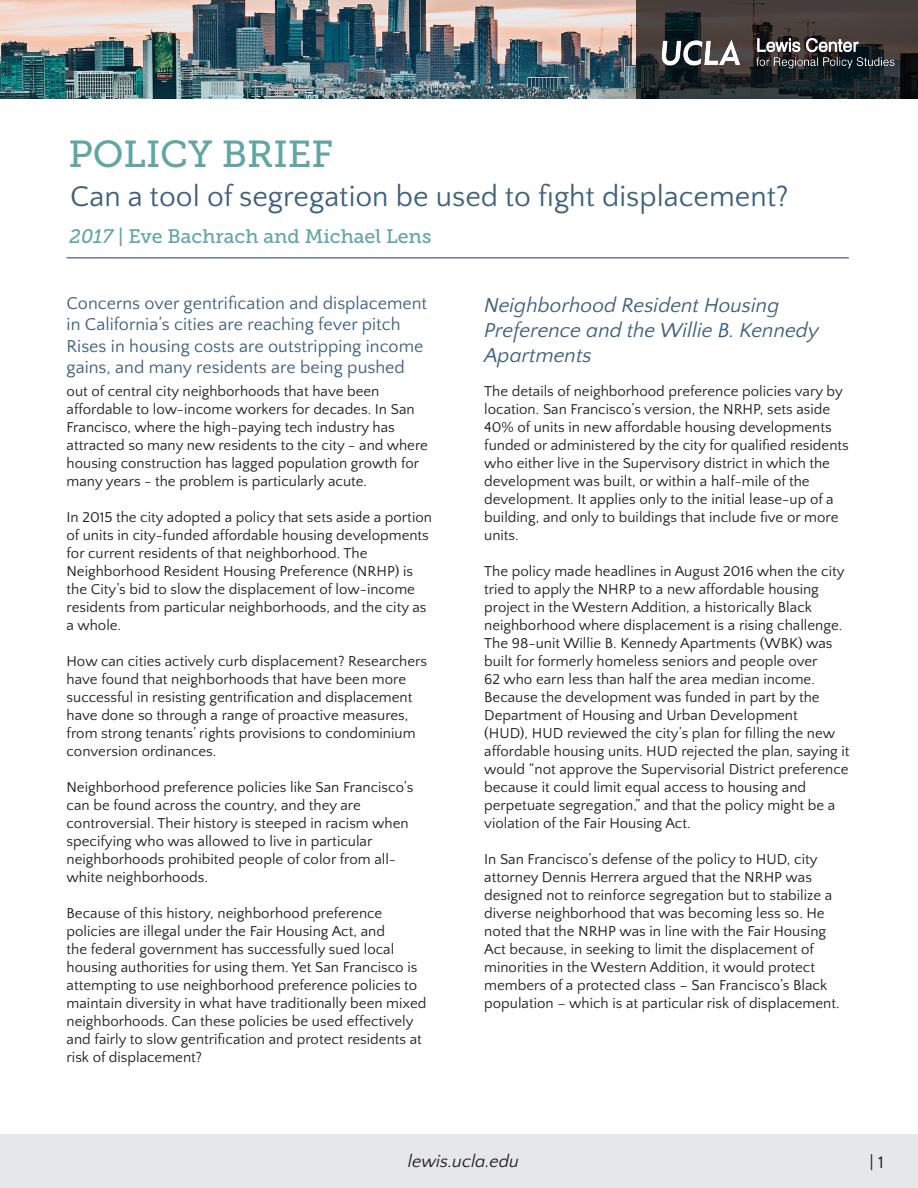
<style>
.page{position:relative;width:918px;height:1188px;background:#fff}
.page>*{position:absolute;margin:0;border:0;box-sizing:border-box;transform-origin:0 0}
.t1{font:37.5px "Museo Slab 500";color:#61a6a3}
.t2{font:30px "Quattrocento Sans";color:#3f617f}
.t3{font:italic 21px/25.2px "Quattrocento Sans";color:#3f617f}
.t4{font:19.5px "Museo Slab 500";color:#61a6a3}
.t5{font:18px/21.6px "Quattrocento Sans";color:#3f617f}
.t6{font:italic 18px "Quattrocento Sans";color:#231f20}
.t7{font:18px "Quattrocento Sans";color:#231f20}
.t8{font:15px/18px "Quattrocento Sans";color:#231f20}
.s1{font-style:italic}
</style>
<div class="page">
<div style="left:0;top:1134px;width:918px;height:54px;background:#e6e7e9"></div>
<hr style="left:67px;top:257px;width:782px;height:2px;background:#667c96">
<img style="left:0;top:0;width:636px;height:99px">
<svg style="left:636px;top:0;width:282px;height:99px;background:#333232"></svg>
<img style="left:652px;top:23px;width:251px;height:58px">
<p class="t1" style="left:68px;top:133px;width:266px">POLICY BRIEF</p>
<p class="t2" style="left:70px;top:180px;width:720px">Can a tool of segregation be used to fight displacement?</p>
<p class="t4" style="left:70px;top:226px;width:363px"><span class="s1">2017</span> | Eve Bachrach and Michael Lens</p>
<p class="t5" style="left:67px;top:293px;width:362px">Concerns over gentrification and displacement in California’s cities are reaching fever pitch Rises in housing costs are outstripping income gains, and many residents are being pushed</p>
<p class="t8" style="left:67px;top:383px;width:363px">out of central city neighborhoods that have been affordable to low-income workers for decades. In San Francisco, where the high-paying tech industry has attracted so many new residents to the city - and where housing construction has lagged population growth for many years - the problem is particularly acute.</p>
<p class="t8" style="left:67px;top:509px;width:367px">In 2015 the city adopted a policy that sets aside a portion of units in city-funded affordable housing developments for current residents of that neighborhood. The Neighborhood Resident Housing Preference (NRHP) is the City’s bid to slow the displacement of low-income residents from particular neighborhoods, and the city as a whole.</p>
<p class="t8" style="left:67px;top:653px;width:362px">How can cities actively curb displacement? Researchers have found that neighborhoods that have been more successful in resisting gentrification and displacement have done so through a range of proactive measures, from strong tenants’ rights provisions to condominium conversion ordinances.</p>
<p class="t8" style="left:67px;top:779px;width:348px">Neighborhood preference policies like San Francisco’s can be found across the country, and they are controversial. Their history is steeped in racism when specifying who was allowed to live in particular neighborhoods prohibited people of color from all&shy;white neighborhoods.</p>
<p class="t8" style="left:67px;top:905px;width:361px">Because of this history, neighborhood preference policies are illegal under the Fair Housing Act, and<br>the federal government has successfully sued local housing authorities for using them. Yet San Francisco is attempting to use neighborhood preference policies to maintain diversity in what have traditionally been mixed neighborhoods. Can these policies be used effectively and fairly to slow gentrification and protect residents at risk of displacement?</p>
<p class="t3" style="left:484px;top:293px;width:336px">Neighborhood Resident Housing<br>Preference and the Willie B. Kennedy<br>Apartments</p>
<p class="t8" style="left:484px;top:383px;width:366px">The details of neighborhood preference policies vary by location. San Francisco’s version, the NRHP, sets aside 40% of units in new affordable housing developments funded or administered by the city for qualified residents who either live in the Supervisory district in which the development was built, or within a half-mile of the development. It applies only to the initial lease-up of a building, and only to buildings that include five or more units.</p>
<p class="t8" style="left:484px;top:563px;width:367px">The policy made headlines in August 2016 when the city tried to apply the NHRP to a new affordable housing project in the Western Addition, a historically Black neighborhood where displacement is a rising challenge.<br>The 98-unit Willie B. Kennedy Apartments (WBK) was built for formerly homeless seniors and people over<br>62 who earn less than half the area median income.<br>Because the development was funded in part by the Department of Housing and Urban Development<br>(HUD), HUD reviewed the city’s plan for filling the new affordable housing units. HUD rejected the plan, saying it would “not approve the Supervisorial District preference because it could limit equal access to housing and perpetuate segregation,” and that the policy might be a violation of the Fair Housing Act.</p>
<p class="t8" style="left:484px;top:851px;width:357px">In San Francisco’s defense of the policy to HUD, city attorney Dennis Herrera argued that the NRHP was designed not to reinforce segregation but to stabilize a diverse neighborhood that was becoming less so. He noted that the NRHP was in line with the Fair Housing Act because, in seeking to limit the displacement of minorities in the Western Addition, it would protect members of a protected class – San Francisco’s Black population – which is at particular risk of displacement.</p>
<p class="t6" style="left:408px;top:1152px;width:113px">lewis.ucla.edu</p>
<p class="t7" style="left:869px;top:1153px;width:16px">| 1</p>
</div>
